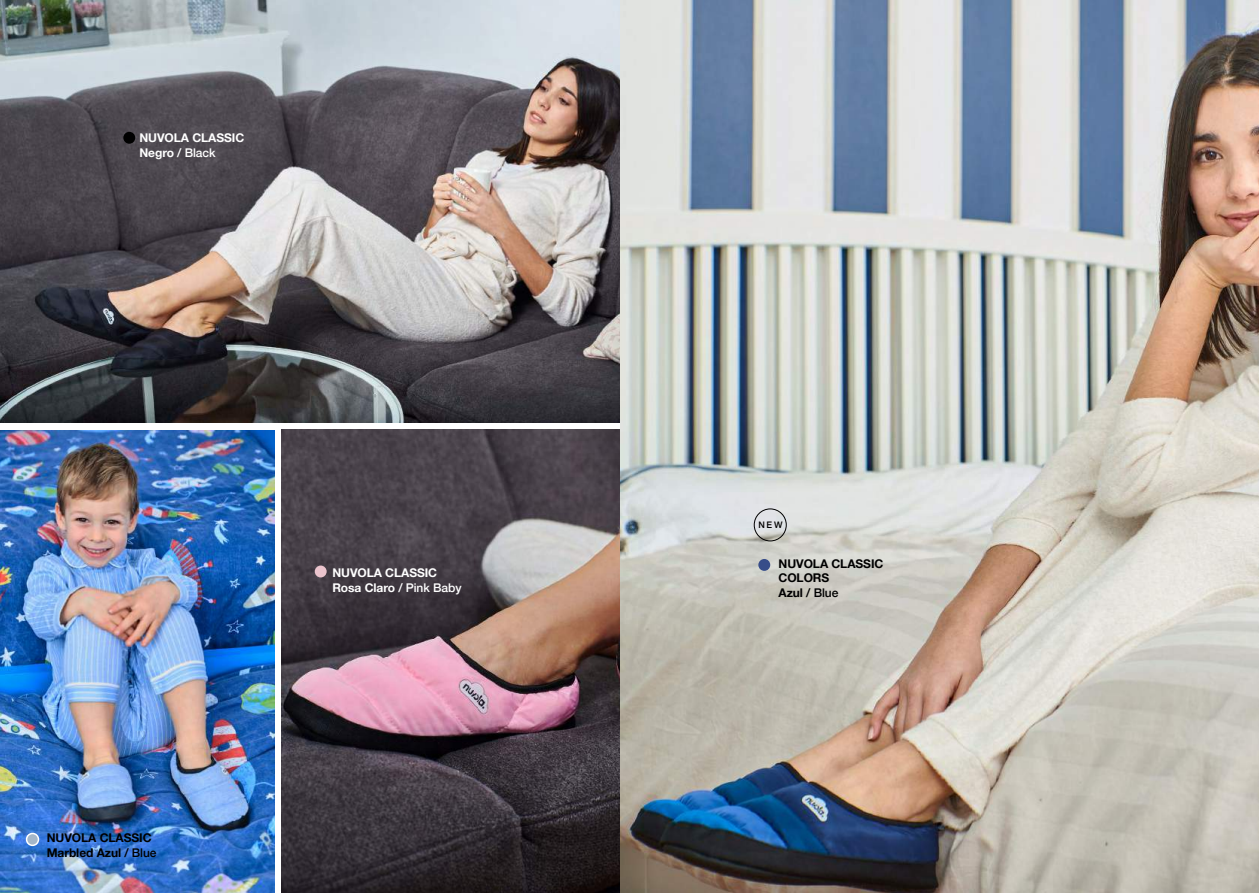
<style>
.page{position:relative;width:1259px;height:893px;background:#fff}
.page>*{position:absolute;margin:0;border:0;box-sizing:border-box;transform-origin:0 0}
.t1{font:700 12px/14.4px "Helvetica Neue";letter-spacing:-.005em;color:#000}
.t2{font:700 12px/14.4px "Helvetica Neue";letter-spacing:-.005em;color:#fff}
.t3{font:500 9px "Helvetica Neue";color:#000}
.s1{font-weight:500}
</style>
<div class="page">
<img style="left:0;top:0;width:621px;height:423px">
<img style="left:282px;top:430px;width:339px;height:463px">
<div style="left:315px;top:566px;width:12px;height:11px;background:#ebc4cd;border-radius:50%"></div>
<div style="left:123px;top:132px;width:12px;height:12px;background:#000;border-radius:50%"></div>
<img style="left:0;top:431px;width:275px;height:462px">
<div style="left:27px;top:833px;width:11px;height:12px;background:#a5b7c9;border-radius:50%"></div>
<div style="left:26px;top:833px;width:13px;height:13px;border:2px solid #fff;border-radius:50%"></div>
<img style="left:621px;top:0;width:638px;height:893px">
<div style="left:758px;top:559px;width:12px;height:12px;background:#374d89;border-radius:50%"></div>
<div style="left:754px;top:509px;width:32px;height:32px;border:1px solid #000;border-radius:50%"></div>
<p class="t2" style="left:139px;top:131px;width:106px">NUVOLA CLASSIC<br>Negro <span class="s1">/ Black</span></p>
<p class="t1" style="left:47px;top:831px;width:111px">NUVOLA CLASSIC<br>Marbled Azul <span class="s1">/ Blue</span></p>
<p class="t2" style="left:332px;top:566px;width:131px">NUVOLA CLASSIC<br>Rosa Claro <span class="s1">/ Pink Baby</span></p>
<p class="t3" style="left:758px;top:518px;width:26px">NEW</p>
<p class="t1" style="left:778px;top:556px;width:106px">NUVOLA CLASSIC<br>COLORS<br>Azul <span class="s1">/ Blue</span></p>
</div>
